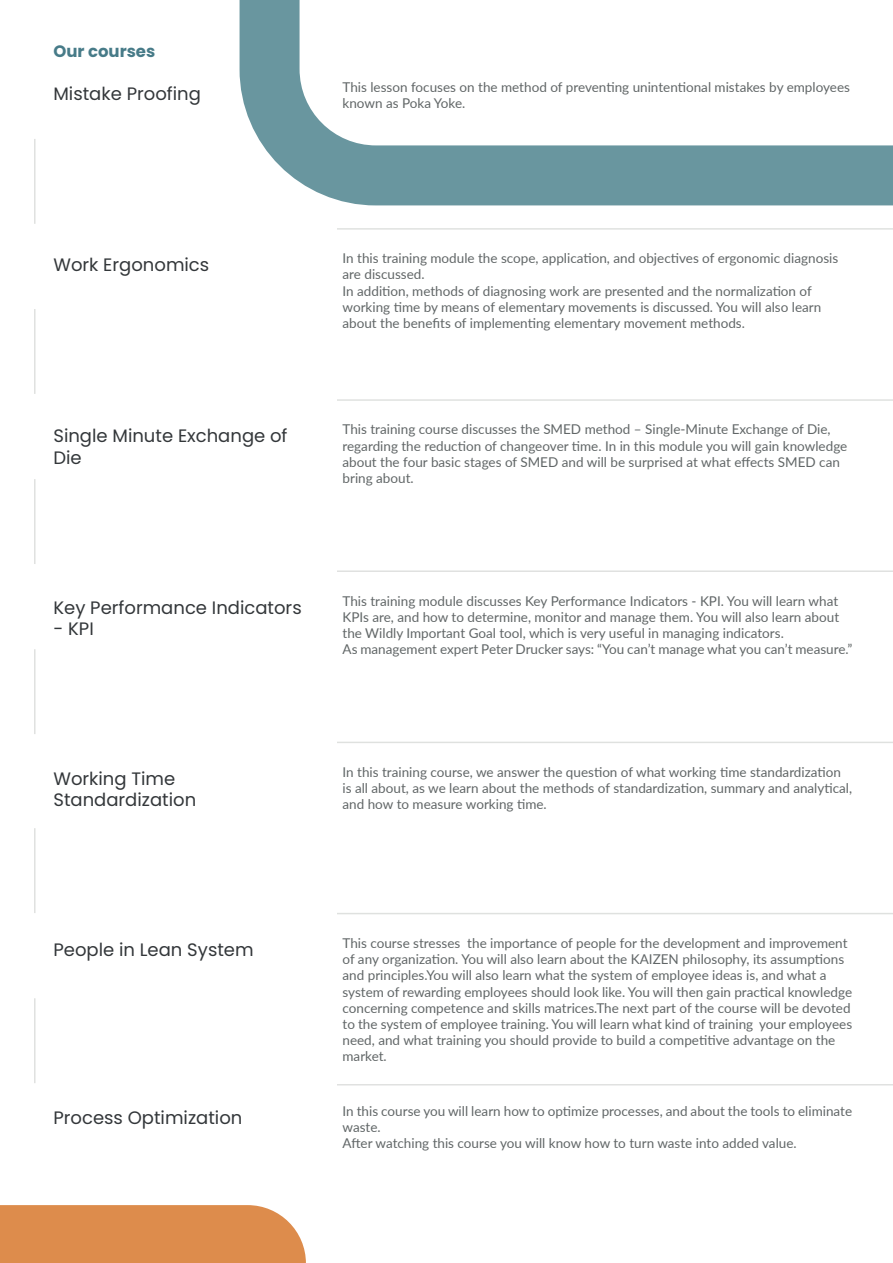
<style>
.page{position:relative;width:893px;height:1263px;background:#fff}
.page>*{position:absolute;margin:0;border:0;box-sizing:border-box;transform-origin:0 0}
.t1{font:18px/21.6px "Poppins";color:#33373a}
.t2{font:700 16.5px "Poppins";color:#477b88}
.t3{font:13.5px/16.2px "Lato";color:#616667}
</style>
<div class="page">
<svg style="left:239px;top:0;width:654px;height:206px"></svg>
<hr style="left:337px;top:228px;width:556px;height:2px;background:#dbdddb">
<hr style="left:337px;top:399px;width:556px;height:2px;background:#dbdddb">
<hr style="left:337px;top:570px;width:556px;height:2px;background:#dbdddb">
<hr style="left:337px;top:742px;width:556px;height:1px;background:#dbdddb">
<hr style="left:337px;top:913px;width:556px;height:1px;background:#dbdddb">
<hr style="left:337px;top:1084px;width:556px;height:1px;background:#dbdddb">
<hr style="left:34px;top:139px;width:2px;height:85px;background:#dbdddb">
<hr style="left:34px;top:309px;width:2px;height:85px;background:#dbdddb">
<hr style="left:34px;top:479px;width:2px;height:85px;background:#dbdddb">
<hr style="left:34px;top:828px;width:2px;height:85px;background:#dbdddb">
<hr style="left:34px;top:649px;width:2px;height:85px;background:#dbdddb">
<hr style="left:34px;top:998px;width:2px;height:85px;background:#dbdddb">
<div style="left:0;top:1205px;width:306px;height:58px;background:#dd8c4c"></div>
<p class="t2" style="left:53px;top:41px;width:103px">Our courses</p>
<p class="t1" style="left:53px;top:83px;width:149px">Mistake Proofing</p>
<p class="t3" style="left:343px;top:78px;width:509px">This lesson focuses on the method of preventing unintentional mistakes by employees known as Poka Yoke.</p>
<p class="t1" style="left:53px;top:254px;width:157px">Work Ergonomics</p>
<p class="t3" style="left:343px;top:250px;width:497px">In this training module the scope, application, and objectives of ergonomic diagnosis are discussed.</p>
<p class="t3" style="left:343px;top:282px;width:480px">In addition, methods of diagnosing work are presented and the normalization of working time by means of elementary movements is discussed. You will also learn about the benefits of implementing elementary movement methods.</p>
<p class="t1" style="left:53px;top:425px;width:236px">Single Minute Exchange of<br>Die</p>
<p class="t3" style="left:343px;top:421px;width:506px">This training course discusses the SMED method – Single-Minute Exchange of Die, regarding the reduction of changeover time. In in this module you will gain knowledge about the four basic stages of SMED and will be surprised at what effects SMED can bring about.</p>
<p class="t1" style="left:53px;top:596px;width:250px">Key Performance Indicators</p>
<p class="t1" style="left:53px;top:618px;width:42px">- KPI</p>
<p class="t3" style="left:343px;top:592px;width:498px;text-align:justify">This training module discusses Key Performance Indicators - KPI. You will learn what KPIs are, and how to determine, monitor and manage them. You will also learn about the Wildly Important Goal tool, which is very useful in managing indicators.</p>
<p class="t3" style="left:343px;top:640px;width:511px">As management expert Peter Drucker says: “You can’t manage what you can’t measure.”</p>
<p class="t1" style="left:53px;top:768px;width:144px">Working Time<br>Standardization</p>
<p class="t3" style="left:343px;top:763px;width:511px">In this training course, we answer the question of what working time standardization is all about, as we learn about the methods of standardization, summary and analytical, and how to measure working time.</p>
<p class="t1" style="left:53px;top:939px;width:202px">People in Lean System</p>
<p class="t1" style="left:53px;top:1106px;width:190px">Process Optimization</p>
<p class="t3" style="left:343px;top:934px;width:511px">This course stresses the importance of people for the development and improvement of any organization. You will also learn about the KAIZEN philosophy, its assumptions and principles.You will also learn what the system of employee ideas is, and what a system of rewarding employees should look like. You will then gain practical knowledge concerning competence and skills matrices.The next part of the course will be devoted to the system of employee training. You will learn what kind of training your employees need, and what training you should provide to build a competitive advantage on the market.</p>
<p class="t3" style="left:343px;top:1102px;width:511px">In this course you will learn how to optimize processes, and about the tools to eliminate waste.</p>
<p class="t3" style="left:343px;top:1134px;width:456px">After watching this course you will know how to turn waste into added value.</p>
</div>
